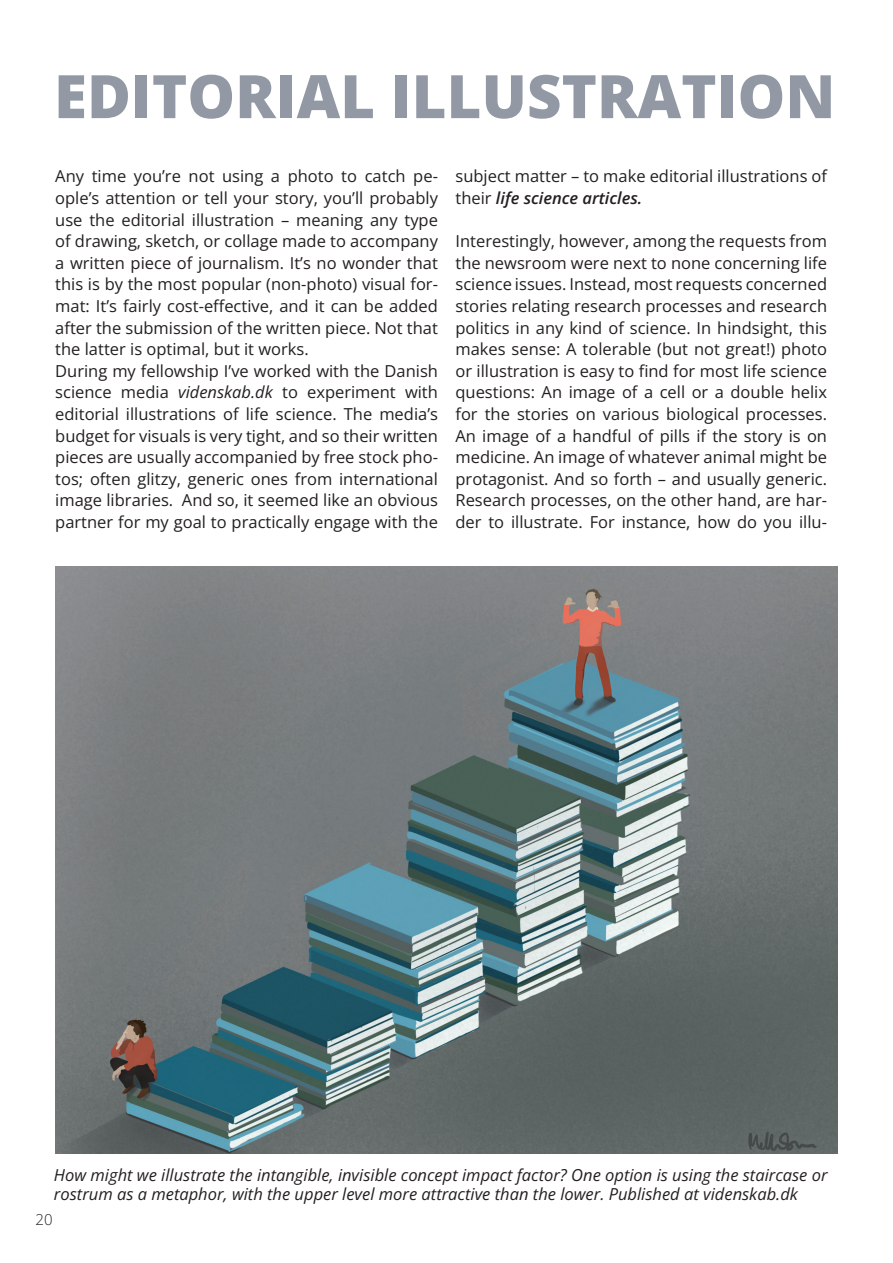
<style>
.page{position:relative;width:893px;height:1263px;background:#fff}
.page>*{position:absolute;margin:0;border:0;box-sizing:border-box;transform-origin:0 0}
.t1{font:800 60px "Open Sans";color:#9299a5}
.t2{font:16.5px/21.6px "Open Sans";color:#231f20}
.t3{font:italic 16.5px/19.8px "Open Sans";color:#231f20}
.t4{font:300 15px "Open Sans";color:#231f20}
.s1{font-style:italic}
.s2{font-weight:600;font-style:italic}
</style>
<div class="page">
<img style="left:55px;top:567px;width:783px;height:587px">
<h1 class="t1" style="left:54px;top:55px;width:783px">EDITORIAL ILLUSTRATION</h1>
<p class="t2" style="left:55px;top:165px;width:384px">Any time you’re not using a photo to catch pe&shy;ople’s attention or tell your story, you’ll probably use the editorial illustration – meaning any type of drawing, sketch, or collage made to accompany a written piece of journalism. It’s no wonder that this is by the most popular (non-photo) visual for&shy;mat: It’s fairly cost-effective, and it can be added after the submission of the written piece. Not that the latter is optimal, but it works.<br>During my fellowship I’ve worked with the Danish science media <span class="s1">videnskab.dk</span> to experiment with editorial illustrations of life science. The media’s budget for visuals is very tight, and so their written pieces are usually accompanied by free stock pho&shy;tos; often glitzy, generic ones from international image libraries. And so, it seemed like an obvious partner for my goal to practically engage with the</p>
<p class="t2" style="left:455px;top:165px;width:373px">subject matter – to make editorial illustrations of their <span class="s2">life science articles.</span></p>
<p class="t2" style="left:455px;top:230px;width:373px;text-align:justify">Interestingly, however, among the requests from the newsroom were next to none concerning life science issues. Instead, most requests concerned stories relating research processes and research politics in any kind of science. In hindsight, this makes sense: A tolerable (but not great!) photo or illustration is easy to find for most life science questions: An image of a cell or a double helix for the stories on various biological processes.<br>An image of a handful of pills if the story is on medicine. An image of whatever animal might be protagonist. And so forth – and usually generic.<br>Research processes, on the other hand, are har&shy;der to illustrate. For instance, how do you illu-</p>
<p class="t3" style="left:54px;top:1164px;width:775px">How might we illustrate the intangible, invisible concept impact factor? One option is using the staircase or rostrum as a metaphor, with the upper level more attractive than the lower. Published at videnskab.dk</p>
<p class="t4" style="left:36px;top:1209px;width:19px">20</p>
</div>
